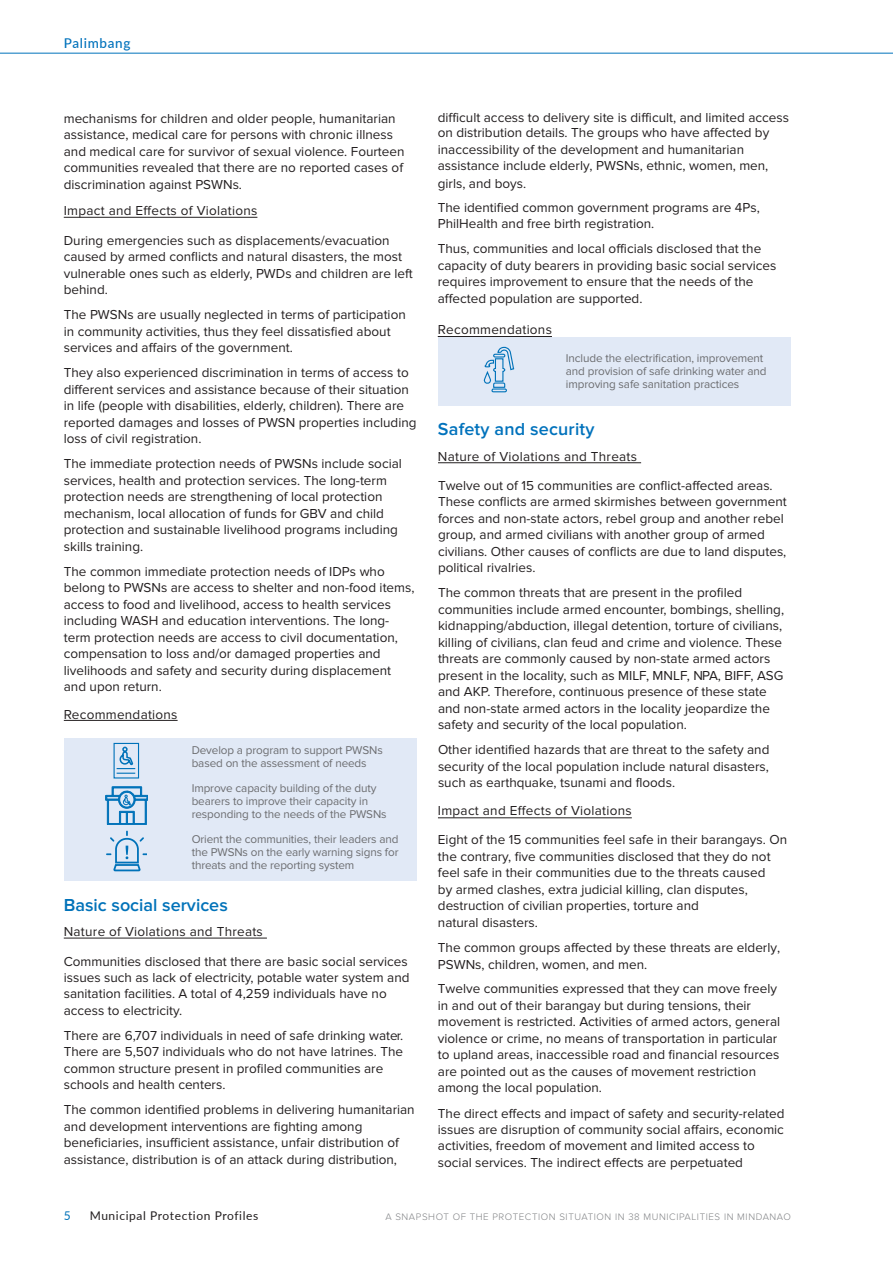
<style>
.page{position:relative;width:893px;height:1263px;background:#fff}
.page>*{position:absolute;margin:0;border:0;box-sizing:border-box;transform-origin:0 0}
.t1{font:600 18px "Proxima Nova";color:#0072b9}
.t2{font:600 18px "Proxima Nova";letter-spacing:.01em;color:#0072bc}
.t3{font:13.5px/16.5px "Proxima Nova";color:#231f20}
.t4{font:13.5px "Proxima Nova";letter-spacing:.02em;color:#231f20}
.t5{font:500 13.5px "Lato";letter-spacing:.05em;color:#0072bc}
.t6{font:12px "Lato";letter-spacing:.05em;color:#231f20}
.t7{font:12px "Lato";color:#0072b9}
.t8{font:11.7px/12.8px "Proxima Nova";letter-spacing:-.01em;color:#6c6d70}
.t9{font:300 9.75px "Proxima Nova";letter-spacing:.06em;color:#808285}
</style>
<div class="page">
<hr style="left:0;top:53px;width:893px;height:1px;background:#0072bc">
<hr style="left:64px;top:217px;width:193px;height:1px;background:#231f20">
<hr style="left:64px;top:720px;width:114px;height:1px;background:#231f20">
<div style="left:64px;top:738px;width:353px;height:143px;background:#e1e9f6"></div>
<div style="left:438px;top:338px;width:353px;height:68px;background:#e1e9f6"></div>
<hr style="left:64px;top:938px;width:203px;height:1px;background:#231f20">
<hr style="left:438px;top:462px;width:203px;height:1px;background:#231f20">
<hr style="left:438px;top:817px;width:194px;height:1px;background:#231f20">
<svg style="left:105px;top:742px;width:42px;height:83px"></svg>
<svg style="left:106px;top:831px;width:41px;height:40px"></svg>
<svg style="left:483px;top:346px;width:32px;height:47px"></svg>
<hr style="left:438px;top:336px;width:114px;height:1px;background:#231f20">
<p class="t5" style="left:64px;top:33px;width:68px">Palimbang</p>
<p class="t3" style="left:64px;top:110px;width:342px">mechanisms for children and older people, humanitarian assistance, medical care for persons with chronic illness and medical care for survivor of sexual violence. Fourteen communities revealed that there are no reported cases of discrimination against PSWNs.</p>
<p class="t3" style="left:438px;top:109px;width:353px">difficult access to delivery site is difficult, and limited access on distribution details. The groups who have affected by inaccessibility of the development and humanitarian assistance include elderly, PWSNs, ethnic, women, men, girls, and boys.</p>
<p class="t3" style="left:438px;top:199px;width:324px">The identified common government programs are 4Ps,<br>PhilHealth and free birth registration.</p>
<p class="t3" style="left:438px;top:241px;width:340px">Thus, communities and local officials disclosed that the capacity of duty bearers in providing basic social services requires improvement to ensure that the needs of the affected population are supported.</p>
<p class="t4" style="left:438px;top:322px;width:116px">Recommendations</p>
<p class="t4" style="left:64px;top:203px;width:195px">Impact and Effects of Violations</p>
<p class="t3" style="left:64px;top:232px;width:351px">During emergencies such as displacements/evacuation caused by armed conflicts and natural disasters, the most vulnerable ones such as elderly, PWDs and children are left behind.</p>
<p class="t3" style="left:64px;top:307px;width:344px">The PWSNs are usually neglected in terms of participation in community activities, thus they feel dissatisfied about services and affairs of the government.</p>
<p class="t3" style="left:64px;top:365px;width:354px">They also experienced discrimination in terms of access to different services and assistance because of their situation in life (people with disabilities, elderly, children). There are reported damages and losses of PWSN properties including loss of civil registration.</p>
<p class="t3" style="left:64px;top:456px;width:340px">The immediate protection needs of PWSNs include social services, health and protection services. The long-term protection needs are strengthening of local protection mechanism, local allocation of funds for GBV and child protection and sustainable livelihood programs including skills training.</p>
<p class="t3" style="left:64px;top:563px;width:352px">The common immediate protection needs of IDPs who belong to PWSNs are access to shelter and non-food items, access to food and livelihood, access to health services including WASH and education interventions. The long&shy;term protection needs are access to civil documentation, compensation to loss and/or damaged properties and livelihoods and safety and security during displacement and upon return.</p>
<p class="t8" style="left:566px;top:352px;width:202px">Include the electrification, improvement and provision of safe drinking water and improving safe sanitation practices</p>
<h1 class="t2" style="left:438px;top:419px;width:158px">Safety and security</h1>
<p class="t3" style="left:438px;top:442px;width:336px;line-height:29.4px">Nature of Violations and Threats<br>Twelve out of 15 communities are conflict-affected areas.</p>
<p class="t3" style="left:438px;top:494px;width:350px">These conflicts are armed skirmishes between government forces and non-state actors, rebel group and another rebel group, and armed civilians with another group of armed civilians. Other causes of conflicts are due to land disputes, political rivalries.</p>
<p class="t3" style="left:438px;top:585px;width:348px">The common threats that are present in the profiled communities include armed encounter, bombings, shelling, kidnapping/abduction, illegal detention, torture of civilians, killing of civilians, clan feud and crime and violence. These threats are commonly caused by non-state armed actors present in the locality, such as MILF, MNLF, NPA, BIFF, ASG and AKP. Therefore, continuous presence of these state and non-state armed actors in the locality jeopardize the safety and security of the local population.</p>
<p class="t3" style="left:438px;top:742px;width:333px;text-align:justify">Other identified hazards that are threat to the safety and security of the local population include natural disasters, such as earthquake, tsunami and floods.</p>
<p class="t3" style="left:438px;top:796px;width:351px;line-height:28.8px">Impact and Effects of Violations<br>Eight of the 15 communities feel safe in their barangays. On</p>
<p class="t3" style="left:438px;top:848px;width:334px">the contrary, five communities disclosed that they do not feel safe in their communities due to the threats caused by armed clashes, extra judicial killing, clan disputes, destruction of civilian properties, torture and<br>natural disasters.</p>
<p class="t3" style="left:438px;top:939px;width:344px;line-height:17.1px">The common groups affected by these threats are elderly,<br>PSWNs, children, women, and men.</p>
<p class="t3" style="left:438px;top:980px;width:344px">Twelve communities expressed that they can move freely in and out of their barangay but during tensions, their movement is restricted. Activities of armed actors, general violence or crime, no means of transportation in particular to upland areas, inaccessible road and financial resources are pointed out as the causes of movement restriction among the local population.</p>
<p class="t3" style="left:438px;top:1105px;width:348px">The direct effects and impact of safety and security-related issues are disruption of community social affairs, economic activities, freedom of movement and limited access to social services. The indirect effects are perpetuated</p>
<p class="t4" style="left:64px;top:706px;width:115px">Recommendations</p>
<p class="t8" style="left:192px;top:744px;width:193px">Develop a program to support PWSNs based on the assessment of needs</p>
<p class="t8" style="left:192px;top:782px;width:196px">Improve capacity building of the duty bearers to improve their capacity in responding to the needs of the PWSNs</p>
<p class="t8" style="left:192px;top:833px;width:208px;text-align:justify">Orient the communities, their leaders and the PWSNs on the early warning signs for threats and the reporting system</p>
<h1 class="t1" style="left:64px;top:894px;width:166px">Basic social services</h1>
<p class="t3" style="left:64px;top:917px;width:346px;line-height:29.7px">Nature of Violations and Threats<br>Communities disclosed that there are basic social services</p>
<p class="t3" style="left:64px;top:969px;width:347px">issues such as lack of electricity, potable water system and sanitation facilities. A total of 4,259 individuals have no access to electricity.</p>
<p class="t3" style="left:64px;top:1027px;width:341px">There are 6,707 individuals in need of safe drinking water.<br>There are 5,507 individuals who do not have latrines. The common structure present in profiled communities are schools and health centers.</p>
<p class="t3" style="left:64px;top:1102px;width:352px">The common identified problems in delivering humanitarian and development interventions are fighting among beneficiaries, insufficient assistance, unfair distribution of assistance, distribution is of an attack during distribution,</p>
<p class="t7" style="left:64px;top:1207px;width:8px">5</p>
<p class="t6" style="left:90px;top:1207px;width:170px">Municipal Protection Profiles</p>
<p class="t9" style="left:385px;top:1211px;width:407px">A SNAPSHOT OF THE PROTECTION SITUATION IN 38 MUNICIPALITIES IN MINDANAO</p>
</div>
